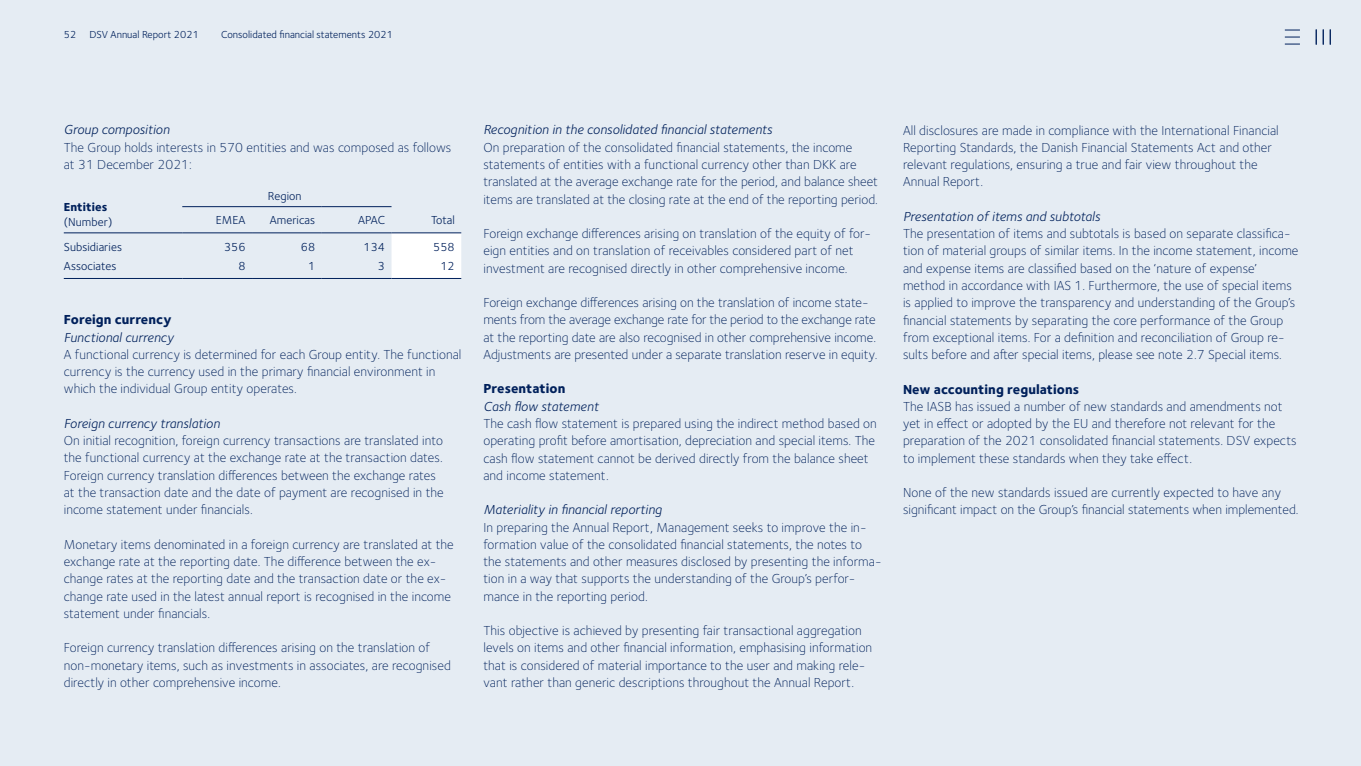
<style>
.page{position:relative;width:1361px;height:766px;background:#fff}
.page>*{position:absolute;margin:0;border:0;box-sizing:border-box;transform-origin:0 0}
.t1{font:300 13.5px/17.2px "Foundry Sterling OT3";letter-spacing:.005em;color:#00205b}
.t2{font:italic 13.5px "Foundry Sterling OT3";letter-spacing:.005em;color:#00205b}
.t3{font:800 13.5px "Foundry Sterling OT3";letter-spacing:.005em;color:#00205b}
.t4{font:12px "Foundry Sterling OT3";letter-spacing:.005em;color:#00205b}
.t5{font:800 12px "Foundry Sterling OT3";letter-spacing:.005em;color:#00205b}
.t6{font:10.5px "Foundry Sterling OT3";color:#00205b}
</style>
<div class="page">
<div style="left:0;top:0;width:1361px;height:765px;background:#e5ecf3"></div>
<div style="left:391px;top:233px;width:70px;height:45px;background:#fff"></div>
<hr style="left:64px;top:232px;width:118px;height:1px;background:#00205b">
<hr style="left:182px;top:232px;width:70px;height:1px;background:#00205b">
<hr style="left:252px;top:232px;width:70px;height:1px;background:#00205b">
<hr style="left:322px;top:232px;width:69px;height:1px;background:#00205b">
<hr style="left:391px;top:232px;width:70px;height:1px;background:#00205b">
<hr style="left:64px;top:278px;width:118px;height:1px;background:#00205b">
<hr style="left:182px;top:278px;width:70px;height:1px;background:#00205b">
<hr style="left:252px;top:278px;width:70px;height:1px;background:#00205b">
<hr style="left:322px;top:278px;width:69px;height:1px;background:#00205b">
<hr style="left:391px;top:278px;width:70px;height:1px;background:#00205b">
<hr style="left:182px;top:206px;width:70px;height:1px;background:#00205b">
<hr style="left:252px;top:206px;width:70px;height:1px;background:#00205b">
<hr style="left:322px;top:206px;width:69px;height:1px;background:#00205b">
<svg style="left:1284px;top:44px;width:16px;height:1px"></svg>
<svg style="left:1284px;top:37px;width:16px;height:1px"></svg>
<svg style="left:1284px;top:30px;width:16px;height:1px"></svg>
<svg style="left:1316px;top:29px;width:1px;height:16px"></svg>
<svg style="left:1323px;top:29px;width:1px;height:16px"></svg>
<svg style="left:1330px;top:29px;width:1px;height:16px"></svg>
<p class="t6" style="left:64px;top:27px;width:137px">52 DSV Annual Report 2021</p>
<p class="t6" style="left:221px;top:27px;width:173px">Consolidated financial statements 2021</p>
<p class="t2" style="left:64px;top:120px;width:107px">Group composition</p>
<p class="t1" style="left:64px;top:138px;width:389px">The Group holds interests in 570 entities and was composed as follows at 31 December 2021:</p>
<p class="t5" style="left:64px;top:197px;width:45px">Entities</p>
<p class="t4" style="left:64px;top:214px;width:50px">(Number)</p>
<p class="t4" style="left:268px;top:187px;width:35px">Region</p>
<p class="t4" style="left:216px;top:211px;width:31px">EMEA</p>
<p class="t4" style="left:270px;top:211px;width:47px">Americas</p>
<p class="t4" style="left:358px;top:211px;width:28px">APAC</p>
<p class="t4" style="left:431px;top:211px;width:25px">Total</p>
<p class="t4" style="left:64px;top:238px;width:60px">Subsidiaries</p>
<p class="t4" style="left:224px;top:238px;width:23px">356</p>
<p class="t4" style="left:301px;top:238px;width:16px">68</p>
<p class="t4" style="left:363px;top:238px;width:23px">134</p>
<p class="t4" style="left:433px;top:238px;width:23px">558</p>
<p class="t4" style="left:64px;top:257px;width:54px">Associates</p>
<p class="t4" style="left:238px;top:257px;width:9px">8</p>
<p class="t4" style="left:308px;top:257px;width:9px">1</p>
<p class="t4" style="left:378px;top:257px;width:9px">3</p>
<p class="t4" style="left:440px;top:257px;width:16px">12</p>
<p class="t3" style="left:64px;top:308px;width:109px">Foreign currency</p>
<p class="t2" style="left:64px;top:327px;width:111px">Functional currency</p>
<p class="t1" style="left:64px;top:345px;width:399px">A functional currency is determined for each Group entity. The functional currency is the currency used in the primary financial environment in which the individual Group entity operates.</p>
<p class="t2" style="left:64px;top:413px;width:157px">Foreign currency translation</p>
<p class="t1" style="left:64px;top:431px;width:381px">On initial recognition, foreign currency transactions are translated into the functional currency at the exchange rate at the transaction dates.<br>Foreign currency translation differences between the exchange rates at the transaction date and the date of payment are recognised in the income statement under financials.</p>
<p class="t1" style="left:64px;top:534px;width:391px">Monetary items denominated in a foreign currency are translated at the exchange rate at the reporting date. The difference between the ex&shy;change rates at the reporting date and the transaction date or the ex&shy;change rate used in the latest annual report is recognised in the income statement under financials.</p>
<p class="t1" style="left:64px;top:638px;width:389px">Foreign currency translation differences arising on the translation of non-monetary items, such as investments in associates, are recognised directly in other comprehensive income.</p>
<p class="t2" style="left:483px;top:120px;width:290px">Recognition in the consolidated financial statements</p>
<p class="t1" style="left:483px;top:138px;width:396px">On preparation of the consolidated financial statements, the income statements of entities with a functional currency other than DKK are translated at the average exchange rate for the period, and balance sheet items are translated at the closing rate at the end of the reporting period.</p>
<p class="t1" style="left:483px;top:224px;width:389px">Foreign exchange differences arising on translation of the equity of for&shy;eign entities and on translation of receivables considered part of net investment are recognised directly in other comprehensive income.</p>
<p class="t1" style="left:483px;top:293px;width:395px">Foreign exchange differences arising on the translation of income state&shy;ments from the average exchange rate for the period to the exchange rate at the reporting date are also recognised in other comprehensive income.<br>Adjustments are presented under a separate translation reserve in equity.</p>
<p class="t3" style="left:483px;top:377px;width:83px">Presentation</p>
<p class="t2" style="left:483px;top:396px;width:117px">Cash flow statement</p>
<p class="t1" style="left:483px;top:414px;width:395px">The cash flow statement is prepared using the indirect method based on operating profit before amortisation, depreciation and special items. The cash flow statement cannot be derived directly from the balance sheet and income statement.</p>
<p class="t2" style="left:483px;top:500px;width:180px">Materiality in financial reporting</p>
<p class="t1" style="left:483px;top:517px;width:400px">In preparing the Annual Report, Management seeks to improve the in&shy;formation value of the consolidated financial statements, the notes to the statements and other measures disclosed by presenting the informa&shy;tion in a way that supports the understanding of the Group’s perfor&shy;mance in the reporting period.</p>
<p class="t1" style="left:483px;top:621px;width:390px">This objective is achieved by presenting fair transactional aggregation levels on items and other financial information, emphasising information that is considered of material importance to the user and making rele&shy;vant rather than generic descriptions throughout the Annual Report.</p>
<p class="t1" style="left:903px;top:121px;width:377px">All disclosures are made in compliance with the International Financial Reporting Standards, the Danish Financial Statements Act and other relevant regulations, ensuring a true and fair view throughout the Annual Report.</p>
<p class="t2" style="left:903px;top:206px;width:198px">Presentation of items and subtotals</p>
<p class="t1" style="left:903px;top:224px;width:397px">The presentation of items and subtotals is based on separate classifica&shy;tion of material groups of similar items. In the income statement, income and expense items are classified based on the ‘nature of expense’ method in accordance with IAS 1. Furthermore, the use of special items is applied to improve the transparency and understanding of the Group’s financial statements by separating the core performance of the Group from exceptional items. For a definition and reconciliation of Group re&shy;sults before and after special items, please see note 2.7 Special items.</p>
<p class="t3" style="left:903px;top:377px;width:178px">New accounting regulations</p>
<p class="t1" style="left:903px;top:397px;width:395px">The IASB has issued a number of new standards and amendments not yet in effect or adopted by the EU and therefore not relevant for the preparation of the 2021 consolidated financial statements. DSV expects to implement these standards when they take effect.</p>
<p class="t1" style="left:903px;top:483px;width:397px">None of the new standards issued are currently expected to have any significant impact on the Group’s financial statements when implemented.</p>
</div>
